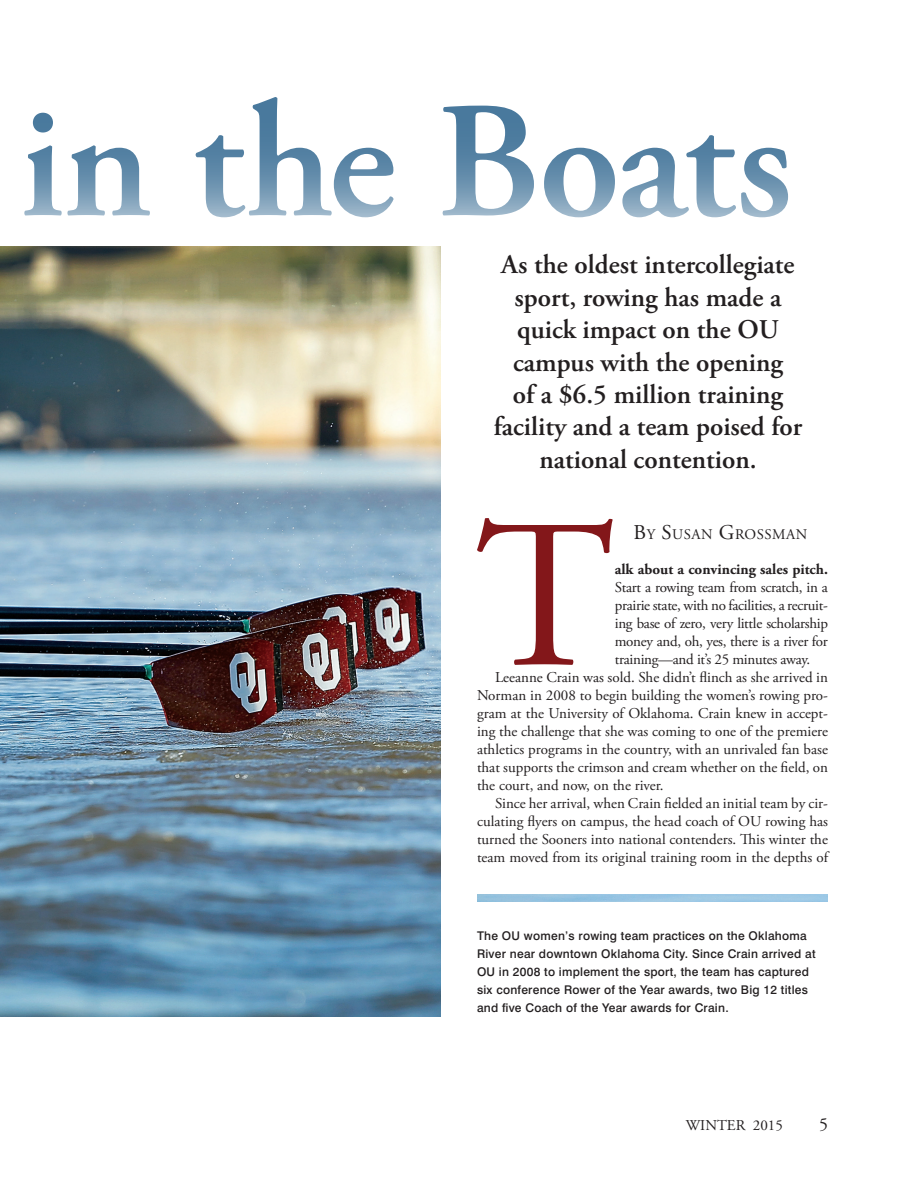
<style>
.page{position:relative;width:918px;height:1188px;background:#fff}
.page>*{position:absolute;margin:0;border:0;box-sizing:border-box;transform-origin:0 0}
.BodyText{font:211.05px "Adobe Garamond Pro";color:#83171a}
.t1{font:600 165px "Adobe Garamond Pro";letter-spacing:-.005em;color:#49799d}
.t2{font:600 27px/32.4px "Adobe Garamond Pro";color:#231f20;text-align:center}
.t3{font:18px "Adobe Garamond Pro";color:#231f20}
.BodyText-2{font:15px/18px "Adobe Garamond Pro";color:#231f20;text-align:justify}
.ByLine{font:14.7px "Adobe Garamond";letter-spacing:.035em;color:#231f20}
.Cutline{font:500 12px/18px "Swiss 721 BT";letter-spacing:.02em;color:#231f20}
.s1{font-size:21px}
.s2{font-weight:700}
</style>
<div class="page">
<img style="left:0;top:247px;width:441px;height:770px">
<h2 class="t1" style="left:20px;top:68px;width:774px">in the Boats</h2>
<p class="t2" style="left:494px;top:249px;width:310px">As the oldest intercollegiate sport, rowing has made a quick impact on the OU campus with the opening<br>of a $6.5 million training facility and a team poised for national contention.</p>
<p class="BodyText" style="left:476px;top:471px;width:141px">T</p>
<p class="ByLine" style="left:633px;top:527px;width:175px"><span class="s1">B</span>Y <span class="s1">S</span>USAN <span class="s1">G</span>ROSSMAN</p>
<p class="BodyText-2" style="left:615px;top:561px;width:215px"><span class="s2">alk about a convincing sales pitch.<br></span>Start a rowing team from scratch, in a prairie state, with no facilities, a recruit&shy;ing base of zero, very little scholarship money and, oh, yes, there is a river for training—and it’s 25 minutes away.</p>
<p class="BodyText-2" style="left:477px;top:669px;width:353px;text-indent:18px">Leeanne Crain was sold. She didn’t flinch as she arrived in Norman in 2008 to begin building the women’s rowing pro&shy;gram at the University of Oklahoma. Crain knew in accept&shy;ing the challenge that she was coming to one of the premiere athletics programs in the country, with an unrivaled fan base that supports the crimson and cream whether on the field, on the court, and now, on the river.</p>
<p class="BodyText-2" style="left:477px;top:795px;width:353px;text-indent:18px">Since her arrival, when Crain fielded an initial team by cir&shy;culating flyers on campus, the head coach of OU rowing has turned the Sooners into national contenders. This winter the team moved from its original training room in the depths of</p>
<p class="Cutline" style="left:477px;top:927px;width:340px">The OU women’s rowing team practices on the Oklahoma River near downtown Oklahoma City. Since Crain arrived at OU in 2008 to implement the sport, the team has captured six conference Rower of the Year awards, two Big 12 titles and five Coach of the Year awards for Crain.</p>
<p class="BodyText-2" style="left:686px;top:1117px;width:99px">WINTER 2015</p>
<p class="t3" style="left:819px;top:1114px;width:10px">5</p>
</div>
